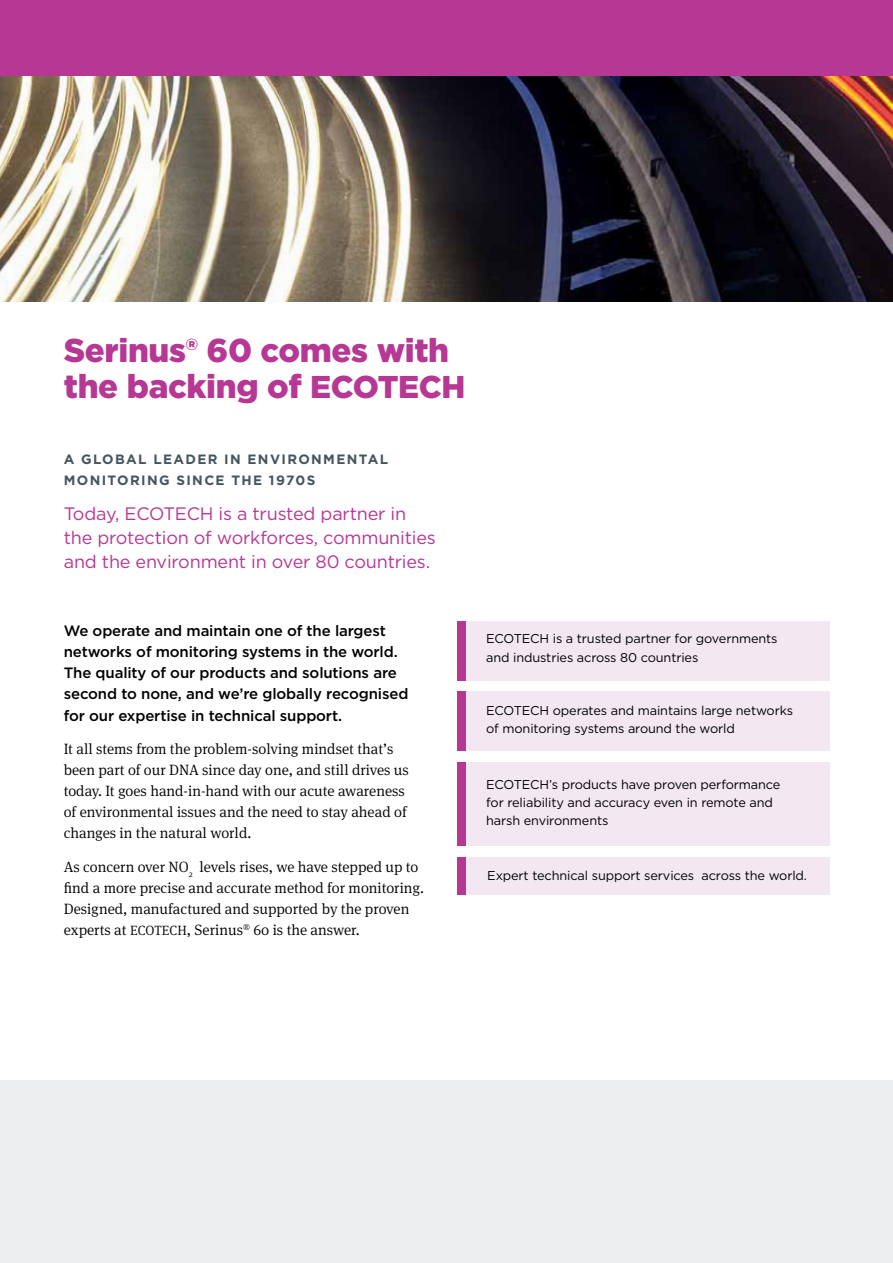
<style>
.page{position:relative;width:893px;height:1263px;background:#fff}
.page>*{position:absolute;margin:0;border:0;box-sizing:border-box;transform-origin:0 0}
.t1{font:900 33px/36.8px "Gotham";letter-spacing:-.01em;color:#b63794}
.t2{font:18px/24px "Gotham";letter-spacing:-.01em;color:#b63794}
.t3{font:300 15px/21px "Meta Serif Pro";color:#000}
.t4{font:500 15px/21.1px "Gotham";letter-spacing:-.01em;color:#000}
.t5{font:700 13.5px/21px "Gotham";letter-spacing:.1em;color:#455560}
.t6{font:12.75px/18px "Gotham";letter-spacing:-.01em;color:#000}
.s1{font-size:31.5px}
.s2{font-size:13.5px}
</style>
<div class="page">
<div style="left:0;top:0;width:893px;height:77px;background:#b63794"></div>
<div style="left:0;top:1081px;width:893px;height:182px;background:#eceeef"></div>
<img style="left:0;top:77px;width:893px;height:225px">
<div style="left:457px;top:621px;width:372px;height:60px;background:#f3e7f2"></div>
<div style="left:457px;top:621px;width:9px;height:60px;background:#b63794"></div>
<div style="left:457px;top:762px;width:372px;height:84px;background:#f3e7f2"></div>
<div style="left:457px;top:762px;width:9px;height:84px;background:#b63794"></div>
<div style="left:457px;top:691px;width:372px;height:60px;background:#f3e7f2"></div>
<div style="left:457px;top:691px;width:9px;height:60px;background:#b63794"></div>
<div style="left:457px;top:857px;width:372px;height:38px;background:#f3e7f2"></div>
<div style="left:457px;top:857px;width:9px;height:38px;background:#b63794"></div>
<h1 class="t1" style="left:64px;top:331px;width:403px">Serinus® 60 comes with the backing of <span class="s1">ECOTECH</span></h1>
<p class="t5" style="left:64px;top:449px;width:326px">A GLOBAL LEADER IN ENVIRONMENTAL<br>MONITORING SINCE THE 1970S</p>
<p class="t2" style="left:64px;top:502px;width:374px">Today, ECOTECH is a trusted partner in the protection of workforces, communities and the environment in over 80 countries.</p>
<p class="t4" style="left:64px;top:620px;width:346px">We operate and maintain one of the largest networks of monitoring systems in the world.<br>The quality of our products and solutions are second to none, and we’re globally recognised for our expertise in technical support.</p>
<p class="t3" style="left:64px;top:738px;width:347px">It all stems from the problem-solving mindset that’s been part of our DNA since day one, and still drives us today. It goes hand-in-hand with our acute awareness of environmental issues and the need to stay ahead of changes in the natural world.</p>
<p class="t3" style="left:64px;top:856px;width:362px">As concern over NO<sub>2</sub> levels rises, we have stepped up to find a more precise and accurate method for monitoring.<br>Designed, manufactured and supported by the proven experts at <span class="s2">ECOTECH</span>, Serinus<sup>®</sup> 60 is the answer.</p>
<p class="t6" style="left:486px;top:630px;width:293px">ECOTECH is a trusted partner for governments and industries across 80 countries</p>
<p class="t6" style="left:486px;top:701px;width:308px">ECOTECH operates and maintains large networks of monitoring systems around the world</p>
<p class="t6" style="left:486px;top:775px;width:296px">ECOTECH’s products have proven performance for reliability and accuracy even in remote and harsh environments</p>
<p class="t6" style="left:487px;top:866px;width:321px">Expert technical support services across the world.</p>
</div>
